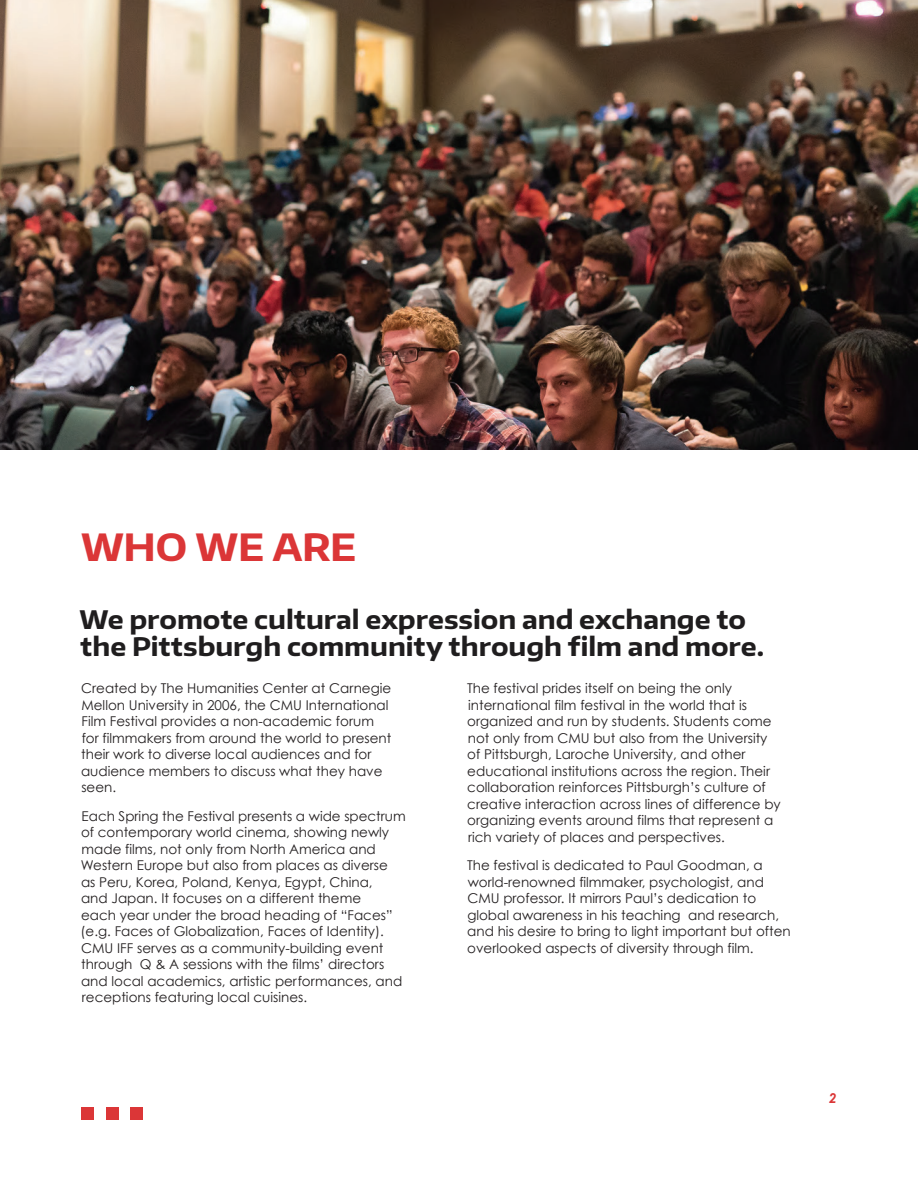
<style>
.page{position:relative;width:918px;height:1188px;background:#fff}
.page>*{position:absolute;margin:0;border:0;box-sizing:border-box;transform-origin:0 0}
.t1{font:700 37.5px "Encode Sans Wide";letter-spacing:-.005em;color:#db3637}
.Subhead{font:700 25.5px/27px "Encode Sans Wide";color:#1f1d1e}
.body{font:13.5px/16.5px "Century Gothic";color:#231f20}
.t2{font:italic 700 13.5px "Century Gothic";color:#db3637}
</style>
<div class="page">
<div style="left:81px;top:1107px;width:13px;height:13px;background:#db3637"></div>
<div style="left:106px;top:1107px;width:12px;height:13px;background:#db3637"></div>
<div style="left:131px;top:1107px;width:12px;height:13px;background:#db3637"></div>
<img style="left:0;top:0;width:918px;height:449px">
<p class="t1" style="left:81px;top:522px;width:277px">WHO WE ARE</p>
<p class="Subhead" style="left:79px;top:605px;width:686px">We promote cultural expression and exchange to the Pittsburgh community through film and more.</p>
<p class="body" style="left:81px;top:680px;width:312px">Created by The Humanities Center at Carnegie Mellon University in 2006, the CMU International Film Festival provides a non-academic forum for filmmakers from around the world to present their work to diverse local audiences and for audience members to discuss what they have seen.</p>
<p class="body" style="left:81px;top:807px;width:327px">Each Spring the Festival presents a wide spectrum of contemporary world cinema, showing newly made films, not only from North America and Western Europe but also from places as diverse<br>as Peru, Korea, Poland, Kenya, Egypt, China,<br>and Japan. It focuses on a different theme<br>each year under the broad heading of “Faces” (e.g. Faces of Globalization, Faces of Identity).<br>CMU IFF serves as a community-building event through Q &amp; A sessions with the films’ directors and local academics, artistic performances, and receptions featuring local cuisines.</p>
<p class="body" style="left:467px;top:680px;width:315px">The festival prides itself on being the only international film festival in the world that is organized and run by students. Students come not only from CMU but also from the University of Pittsburgh, Laroche University, and other educational institutions across the region. Their collaboration reinforces Pittsburgh’s culture of creative interaction across lines of difference by organizing events around films that represent a rich variety of places and perspectives.</p>
<p class="body" style="left:467px;top:857px;width:325px">The festival is dedicated to Paul Goodman, a world-renowned filmmaker, psychologist, and CMU professor. It mirrors Paul’s dedication to global awareness in his teaching and research, and his desire to bring to light important but often overlooked aspects of diversity through film.</p>
<p class="t2" style="left:829px;top:1089px;width:9px">2</p>
</div>
